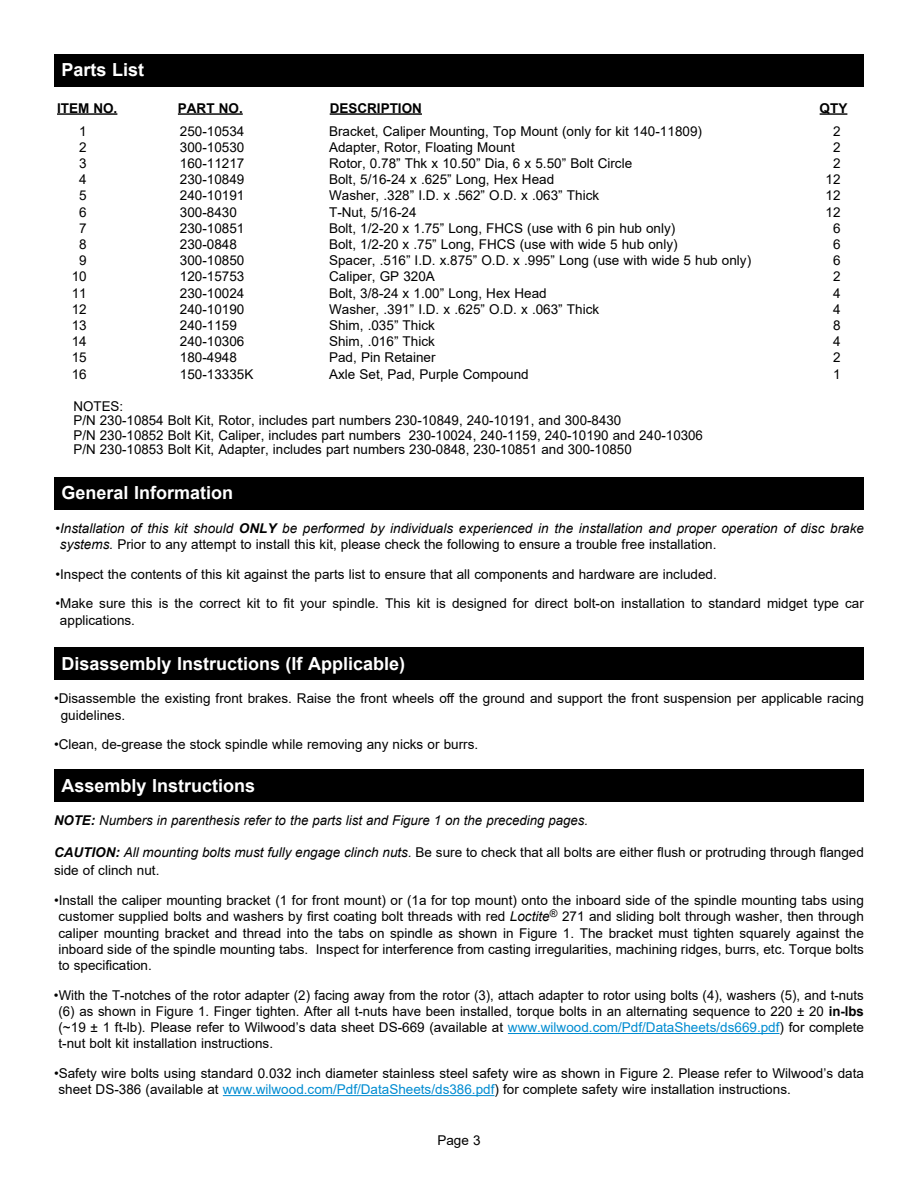
<style>
.page{position:relative;width:918px;height:1188px;background:#fff}
.page>*{position:absolute;margin:0;border:0;box-sizing:border-box;transform-origin:0 0}
.t1{font:700 18px "Arial";color:#fff}
.t2{font:13.5px/16.2px "Arial";color:#000}
.t3{font:italic 13.5px/16.2px "Arial";color:#000}
.t4{font:700 13.5px "Arial";color:#000}
.s1{font-style:normal}
.s2{font-weight:700}
.s3{font-weight:700;font-style:italic}
.s4{font-style:italic}
.s5{color:#008cd1}
</style>
<div class="page">
<div style="left:54px;top:54px;width:810px;height:32px;background:#000"></div>
<hr style="left:57px;top:113px;width:60px;height:2px;background:#000">
<hr style="left:508px;top:1033px;width:272px;height:1px;background:#008cd1">
<hr style="left:223px;top:1095px;width:271px;height:1px;background:#008cd1">
<div style="left:54px;top:477px;width:810px;height:32px;background:#000"></div>
<div style="left:54px;top:648px;width:810px;height:32px;background:#000"></div>
<div style="left:54px;top:770px;width:810px;height:32px;background:#000"></div>
<hr style="left:178px;top:113px;width:65px;height:2px;background:#000">
<hr style="left:330px;top:113px;width:92px;height:2px;background:#000">
<hr style="left:820px;top:113px;width:27px;height:2px;background:#000">
<h1 class="t1" style="left:62px;top:57px;width:84px">Parts List</h1>
<p class="t4" style="left:57px;top:98px;width:62px">ITEM NO.</p>
<p class="t2" style="left:72px;top:123px;width:17px;text-align:center">1<br>2<br>3<br>4<br>5<br>6<br>7<br>8<br>9<br>10<br>11<br>12<br>13<br>14<br>15<br>16</p>
<p class="t4" style="left:178px;top:98px;width:66px">PART NO.</p>
<p class="t4" style="left:330px;top:98px;width:94px">DESCRIPTION</p>
<p class="t2" style="left:180px;top:123px;width:75px">250-10534<br>300-10530<br>160-11217<br>230-10849<br>240-10191<br>300-8430<br>230-10851<br>230-0848<br>300-10850<br>120-15753<br>230-10024<br>240-10190<br>240-1159<br>240-10306<br>180-4948<br>150-13335K</p>
<p class="t2" style="left:329px;top:123px;width:424px">Bracket, Caliper Mounting, Top Mount (only for kit 140-11809)<br>Adapter, Rotor, Floating Mount<br>Rotor, 0.78” Thk x 10.50” Dia, 6 x 5.50” Bolt Circle<br>Bolt, 5/16-24 x .625” Long, Hex Head<br>Washer, .328” I.D. x .562” O.D. x .063” Thick<br>T-Nut, 5/16-24<br>Bolt, 1/2-20 x 1.75” Long, FHCS (use with 6 pin hub only)<br>Bolt, 1/2-20 x .75” Long, FHCS (use with wide 5 hub only)<br>Spacer, .516” I.D. x.875” O.D. x .995” Long (use with wide 5 hub only)<br>Caliper, GP 320A<br>Bolt, 3/8-24 x 1.00” Long, Hex Head<br>Washer, .391” I.D. x .625” O.D. x .063” Thick<br>Shim, .035” Thick<br>Shim, .016” Thick<br>Pad, Pin Retainer<br>Axle Set, Pad, Purple Compound</p>
<p class="t2" style="left:74px;top:399px;width:631px;line-height:14.2px">NOTES:<br>P/N 230-10854 Bolt Kit, Rotor, includes part numbers 230-10849, 240-10191, and 300-8430<br>P/N 230-10852 Bolt Kit, Caliper, includes part numbers 230-10024, 240-1159, 240-10190 and 240-10306<br>P/N 230-10853 Bolt Kit, Adapter, includes part numbers 230-0848, 230-10851 and 300-10850</p>
<h1 class="t1" style="left:62px;top:480px;width:173px">General Information</h1>
<p class="t4" style="left:820px;top:98px;width:29px">QTY</p>
<p class="t2" style="left:826px;top:123px;width:17px;text-align:center">2<br>2<br>2<br>12<br>12<br>12<br>6<br>6<br>6<br>2<br>4<br>4<br>8<br>4<br>2<br>1</p>
<p class="t3" style="left:60px;top:520px;width:805px;text-indent:-4px"><span class="s1">•</span>Installation of this kit should <span class="s2">ONLY</span> be performed by individuals experienced in the installation and proper operation of disc brake systems. <span class="s1">Prior to any attempt to install this kit, please check the following to ensure a trouble free installation.</span></p>
<p class="t2" style="left:55px;top:566px;width:663px">•Inspect the contents of this kit against the parts list to ensure that all components and hardware are included.</p>
<p class="t2" style="left:60px;top:595px;width:805px;text-indent:-4px">•Make sure this is the correct kit to fit your spindle. This kit is designed for direct bolt-on installation to standard midget type car applications.</p>
<h1 class="t1" style="left:62px;top:651px;width:345px">Disassembly Instructions (If Applicable)</h1>
<p class="t2" style="left:61px;top:691px;width:805px;text-indent:-7px">•Disassemble the existing front brakes. Raise the front wheels off the ground and support the front suspension per applicable racing guidelines.</p>
<p class="t2" style="left:54px;top:736px;width:426px">•Clean, de-grease the stock spindle while removing any nicks or burrs.</p>
<h1 class="t1" style="left:62px;top:773px;width:195px">Assembly Instructions</h1>
<p class="t3" style="left:54px;top:813px;width:536px"><span class="s2">NOTE:</span> Numbers in parenthesis refer to the parts list and Figure 1 on the preceding pages.</p>
<p class="t2" style="left:54px;top:843px;width:811px;line-height:18.3px"><span class="s3">CAUTION:</span> <span class="s4">All mounting bolts must fully engage clinch nuts.</span> Be sure to check that all bolts are either flush or protruding through flanged side of clinch nut.</p>
<p class="t2" style="left:58px;top:892px;width:807px;text-align:justify;text-indent:-4px">•Install the caliper mounting bracket (1 for front mount) or (1a for top mount) onto the inboard side of the spindle mounting tabs using customer supplied bolts and washers by first coating bolt threads with red <span class="s4">Loctite</span><sup>®</sup> 271 and sliding bolt through washer, then through caliper mounting bracket and thread into the tabs on spindle as shown in Figure 1. The bracket must tighten squarely against the inboard side of the spindle mounting tabs. Inspect for interference from casting irregularities, machining ridges, burrs, etc. Torque bolts to specification.</p>
<p class="t2" style="left:58px;top:987px;width:807px;text-align:justify;text-indent:-4px">•With the T-notches of the rotor adapter (2) facing away from the rotor (3), attach adapter to rotor using bolts (4), washers (5), and t-nuts (6) as shown in Figure 1. Finger tighten. After all t-nuts have been installed, torque bolts in an alternating sequence to 220 ± 20 <span class="s2">in-lbs </span>(~19 ± 1 ft-lb). Please refer to Wilwood’s data sheet DS-669 (available at <span class="s5">www.wilwood.com/Pdf/DataSheets/ds669.pdf</span>) for complete t-nut bolt kit installation instructions.</p>
<p class="t2" style="left:58px;top:1065px;width:807px;text-indent:-4px">•Safety wire bolts using standard 0.032 inch diameter stainless steel safety wire as shown in Figure 2. Please refer to Wilwood’s data sheet DS-386 (available at <span class="s5">www.wilwood.com/Pdf/DataSheets/ds386.pdf</span>) for complete safety wire installation instructions.</p>
<p class="t2" style="left:437px;top:1132px;width:45px">Page 3</p>
</div>
